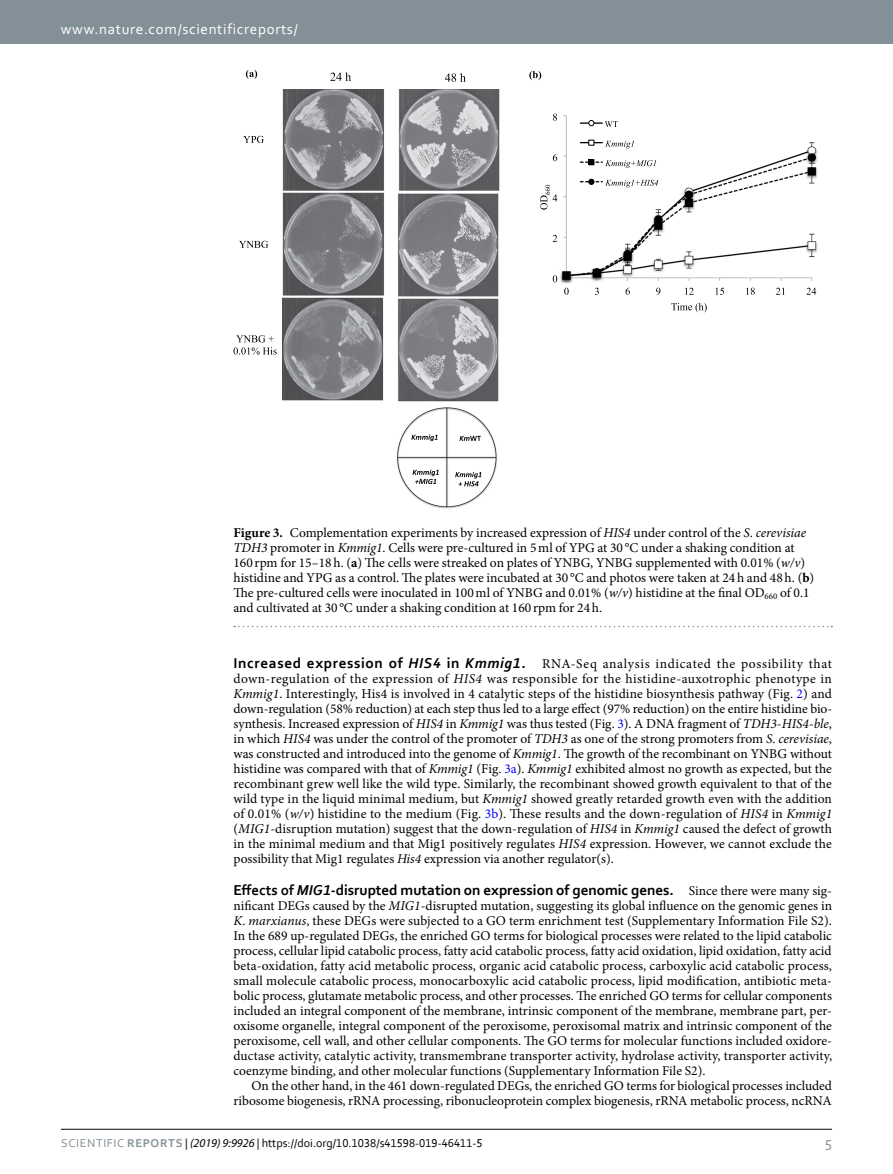
<style>
.page{position:relative;width:893px;height:1174px;background:#fff}
.page>*{position:absolute;margin:0;border:0;box-sizing:border-box;transform-origin:0 0}
.t1{font:15px "Corbel Bold 2";color:#000}
.t2{font:15px "Corbel 2";letter-spacing:.045em;color:#fff}
.t3{font:15px "Corbel 2";color:#839097}
.t4{font:13.5px/15px "Minion Pro";letter-spacing:-.005em;color:#000;text-align:justify}
.t5{font:12px "Corbel";color:#000}
.s1{font-weight:700}
.s2{font-style:italic}
.s3{font-family:"Corbel Bold 2";font-size:15px}
.s4{font-family:"Corbel";font-weight:700;font-style:italic;font-size:15px}
.s5{color:#00f}
.s6{font-family:"Corbel";font-weight:700}
.s7{font-family:"Corbel";font-weight:700;font-style:italic}
.s8{font-family:"Minion Pro";font-size:13.5px}
.s9{font-family:"Corbel 2";color:#839097}
.s10{font-family:"Corbel Bold 2";color:#839097}
.s11{font-family:"Corbel 2"}
.s12{font-family:"Myriad Pro";font-style:italic}
</style>
<div class="page">
<hr style="left:61px;top:1129px;width:771px;height:1px;background:#000">
<div style="left:0;top:0;width:893px;height:43px;background:#839097"></div>
<img style="left:283px;top:89px;width:535px;height:419px">
<svg style="left:330px;top:72px;width:21px;height:9px"></svg>
<svg style="left:445px;top:73px;width:21px;height:9px"></svg>
<svg style="left:243px;top:136px;width:21px;height:7px"></svg>
<svg style="left:239px;top:241px;width:29px;height:7px"></svg>
<svg style="left:233px;top:335px;width:44px;height:20px"></svg>
<svg style="left:246px;top:70px;width:11px;height:9px"></svg>
<svg style="left:529px;top:71px;width:12px;height:9px"></svg>
<svg style="left:459px;top:436px;width:22px;height:5px"></svg>
<svg style="left:411px;top:434px;width:27px;height:7px"></svg>
<svg style="left:413px;top:469px;width:26px;height:15px"></svg>
<svg style="left:455px;top:472px;width:26px;height:14px"></svg>
<svg style="left:553px;top:275px;width:4px;height:7px"></svg>
<svg style="left:553px;top:235px;width:4px;height:7px"></svg>
<svg style="left:553px;top:154px;width:4px;height:7px"></svg>
<svg style="left:553px;top:114px;width:4px;height:7px"></svg>
<svg style="left:564px;top:288px;width:5px;height:7px"></svg>
<svg style="left:595px;top:288px;width:4px;height:7px"></svg>
<svg style="left:625px;top:288px;width:5px;height:7px"></svg>
<svg style="left:656px;top:288px;width:4px;height:7px"></svg>
<svg style="left:685px;top:288px;width:9px;height:7px"></svg>
<svg style="left:715px;top:288px;width:9px;height:7px"></svg>
<svg style="left:746px;top:288px;width:9px;height:7px"></svg>
<svg style="left:776px;top:288px;width:9px;height:7px"></svg>
<svg style="left:806px;top:288px;width:10px;height:7px"></svg>
<svg style="left:540px;top:185px;width:17px;height:25px"></svg>
<svg style="left:671px;top:303px;width:36px;height:9px"></svg>
<hr style="left:580px;top:122px;width:22px;height:2px;background:#000">
<svg style="left:588px;top:120px;width:6px;height:6px"></svg>
<svg style="left:605px;top:121px;width:13px;height:6px"></svg>
<svg style="left:580px;top:140px;width:54px;height:8px"></svg>
<svg style="left:580px;top:159px;width:76px;height:9px"></svg>
<svg style="left:580px;top:179px;width:78px;height:8px"></svg>
<svg style="left:234px;top:626px;width:598px;height:1px"></svg>
<p class="t2" style="left:61px;top:19px;width:238px">www.nature.com/scientificreports/</p>
<p class="t4" style="left:233px;top:525px;width:582px;text-align:left"><span class="s1">Figure 3.</span> Complementation experiments by increased expression of <span class="s2">HIS4</span> under control of the <span class="s2">S</span>. <span class="s2">cerevisiae TDH3</span> promoter in <span class="s2">Kmmig1</span>. Cells were pre-cultured in 5ml of YPG at 30 °C under a shaking condition at 160 rpm for 15–18h. (<span class="s1">a</span>) The cells were streaked on plates of YNBG, YNBG supplemented with 0.01% (<span class="s2">w/v</span>) histidine and YPG as a control. The plates were incubated at 30 °C and photos were taken at 24h and 48h. (<span class="s1">b</span>)<br>The pre-cultured cells were inoculated in 100ml of YNBG and 0.01% (<span class="s2">w/v</span>) histidine at the final OD<sub>660</sub> of 0.1 and cultivated at 30 °C under a shaking condition at 160 rpm for 24h.</p>
<p class="t4" style="left:233px;top:656px;width:600px"><span class="s3">Increased expression of</span> <span class="s4">HIS4</span> <span class="s3">in</span> <span class="s4">Kmmig1</span><span class="s3">.</span> RNA-Seq analysis indicated the possibility that down-regulation of the expression of <span class="s2">HIS4</span> was responsible for the histidine-auxotrophic phenotype in <span class="s2">Kmmig1</span>. Interestingly, His4 is involved in 4 catalytic steps of the histidine biosynthesis pathway (Fig. <span class="s5">2</span>) and down-regulation (58% reduction) at each step thus led to a large effect (97% reduction) on the entire histidine bio&shy;synthesis. Increased expression of <span class="s2">HIS4</span> in <span class="s2">Kmmig1</span> was thus tested (Fig. <span class="s5">3</span>). A DNA fragment of <span class="s2">TDH3</span>-<span class="s2">HIS4</span>-<span class="s2">ble</span>, in which <span class="s2">HIS4</span> was under the control of the promoter of <span class="s2">TDH3</span> as one of the strong promoters from <span class="s2">S</span>. <span class="s2">cerevisiae</span>, was constructed and introduced into the genome of <span class="s2">Kmmig1</span>. The growth of the recombinant on YNBG without histidine was compared with that of <span class="s2">Kmmig1</span> (Fig. <span class="s5">3a</span>). <span class="s2">Kmmig1</span> exhibited almost no growth as expected, but the recombinant grew well like the wild type. Similarly, the recombinant showed growth equivalent to that of the wild type in the liquid minimal medium, but <span class="s2">Kmmig1</span> showed greatly retarded growth even with the addition of 0.01% (<span class="s2">w/v</span>) histidine to the medium (Fig. <span class="s5">3b</span>). These results and the down-regulation of <span class="s2">HIS4</span> in <span class="s2">Kmmig1 </span>(<span class="s2">MIG1</span>-disruption mutation) suggest that the down-regulation of <span class="s2">HIS4</span> in <span class="s2">Kmmig1</span> caused the defect of growth in the minimal medium and that Mig1 positively regulates <span class="s2">HIS4</span> expression. However, we cannot exclude the possibility that Mig1 regulates <span class="s2">His4</span> expression via another regulator(s).</p>
<p class="t1" style="left:233px;top:881px;width:600px"><span class="s6">Effects of</span> <span class="s7">MIG1</span>-disrupted mutation on expression of genomic genes. <span class="s8">Since there were many sig-</span></p>
<p class="t4" style="left:233px;top:898px;width:600px">nificant DEGs caused by the <span class="s2">MIG1</span>-disrupted mutation, suggesting its global influence on the genomic genes in <span class="s2">K</span>. <span class="s2">marxianus</span>, these DEGs were subjected to a GO term enrichment test (Supplementary Information File S2).<br>In the 689 up-regulated DEGs, the enriched GO terms for biological processes were related to the lipid catabolic process, cellular lipid catabolic process, fatty acid catabolic process, fatty acid oxidation, lipid oxidation, fatty acid beta-oxidation, fatty acid metabolic process, organic acid catabolic process, carboxylic acid catabolic process, small molecule catabolic process, monocarboxylic acid catabolic process, lipid modification, antibiotic meta&shy;bolic process, glutamate metabolic process, and other processes. The enriched GO terms for cellular components included an integral component of the membrane, intrinsic component of the membrane, membrane part, per&shy;oxisome organelle, integral component of the peroxisome, peroxisomal matrix and intrinsic component of the peroxisome, cell wall, and other cellular components. The GO terms for molecular functions included oxidore&shy;ductase activity, catalytic activity, transmembrane transporter activity, hydrolase activity, transporter activity, coenzyme binding, and other molecular functions (Supplementary Information File S2).</p>
<p class="t4" style="left:233px;top:1078px;width:600px;text-align:right">On the other hand, in the 461 down-regulated DEGs, the enriched GO terms for biological processes included ribosome biogenesis, rRNA processing, ribonucleoprotein complex biogenesis, rRNA metabolic process, ncRNA</p>
<p class="t5" style="left:61px;top:1135px;width:423px"><span class="s9">Scientific</span> <span class="s10">Reports</span> <span class="s11">|</span> <span class="s12">(2019) 9:9926</span> <span class="s11">|</span> https://doi.org/10.1038/s41598-019-46411-5</p>
<p class="t3" style="left:825px;top:1132px;width:9px">5</p>
</div>
